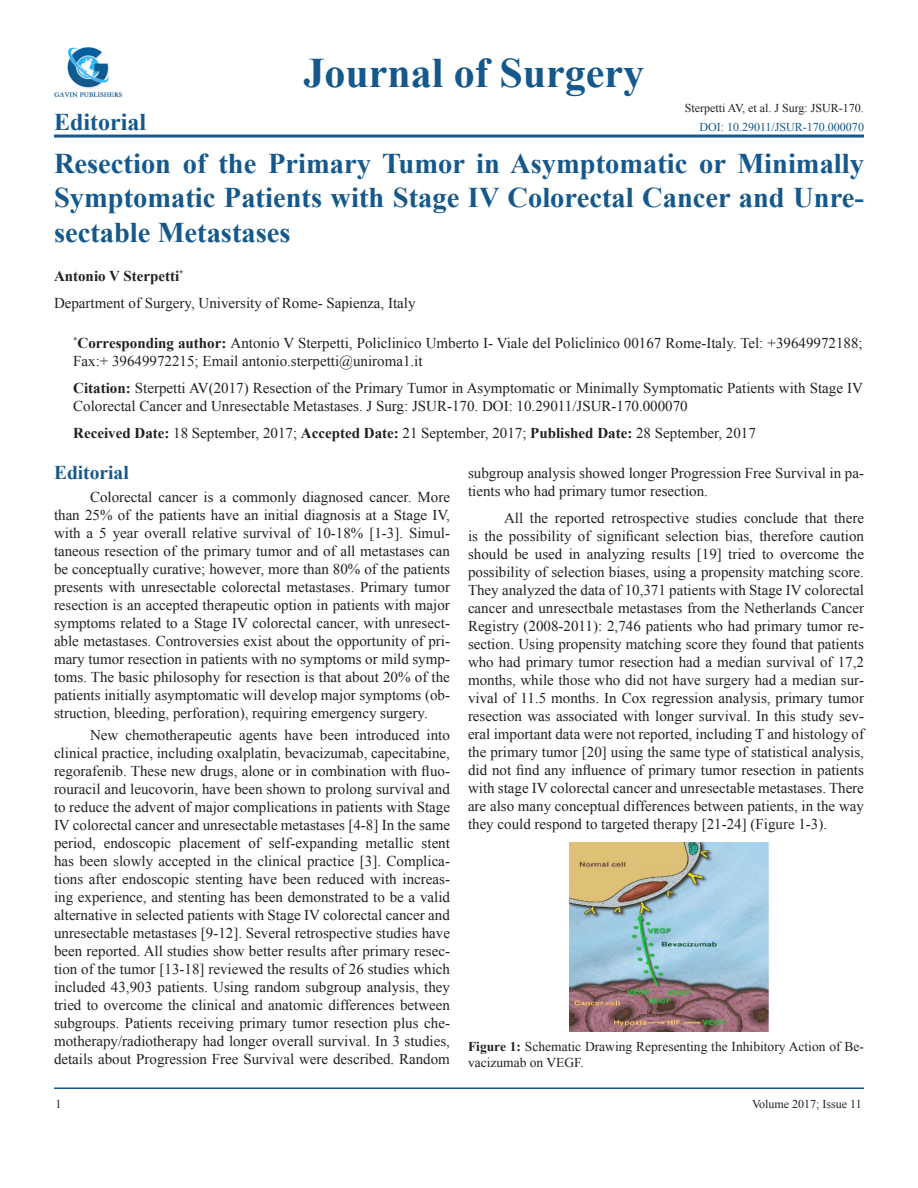
<style>
.page{position:relative;width:918px;height:1188px;background:#fff}
.page>*{position:absolute;margin:0;border:0;box-sizing:border-box;transform-origin:0 0}
.t1{font:700 42px "Times New Roman";color:#15588c}
.t2{font:700 28.5px/34.2px "Times New Roman";color:#15588c;text-align:justify}
.t3{font:700 24px "Times New Roman";color:#15588c}
.t4{font:700 19.5px "Times New Roman";color:#15588c}
.t5{font:15px/18px "Times New Roman";color:#231f20}
.t6{font:700 15px "Times New Roman";color:#231f20}
.t7{font:13.5px/16.2px "Times New Roman";color:#231f20}
.t8{font:12px "Times New Roman";color:#231f20}
.t9{font:12px "Times New Roman";color:#15588c}
.s1{font-weight:700}
</style>
<div class="page">
<hr style="left:54px;top:1088px;width:810px;height:1px;background:#15588c">
<img style="left:54px;top:47px;width:68px;height:51px">
<hr style="left:54px;top:135px;width:810px;height:3px;background:#15588c">
<img style="left:570px;top:843px;width:199px;height:188px">
<p class="t1" style="left:303px;top:44px;width:342px">Journal of Surgery</p>
<p class="t8" style="left:685px;top:100px;width:181px">Sterpetti AV, et al. J Surg: JSUR-170.</p>
<p class="t2" style="left:54px;top:146px;width:812px">Resection of the Primary Tumor in Asymptomatic or Minimally Symptomatic Patients with Stage IV Colorectal Cancer and Unre&shy;sectable Metastases</p>
<p class="t6" style="left:54px;top:266px;width:131px">Antonio V Sterpetti<sup>*</sup></p>
<p class="t5" style="left:54px;top:294px;width:363px">Department of Surgery, University of Rome- Sapienza, Italy</p>
<p class="t5" style="left:73px;top:334px;width:791px"><sup>*</sup><span class="s1">Corresponding author:</span> Antonio V Sterpetti, Policlinico Umberto I- Viale del Policlinico 00167 Rome-Italy. Tel: +39649972188;<br>Fax:+ 39649972215; Email antonio.sterpetti@uniroma1.it</p>
<p class="t5" style="left:73px;top:379px;width:791px"><span class="s1">Citation:</span> Sterpetti AV(2017) Resection of the Primary Tumor in Asymptomatic or Minimally Symptomatic Patients with Stage IV<br>Colorectal Cancer and Unresectable Metastases. J Surg: JSUR-170. DOI: 10.29011/JSUR-170.000070</p>
<p class="t5" style="left:73px;top:424px;width:684px"><span class="s1">Received Date:</span> 18 September, 2017; <span class="s1">Accepted Date:</span> 21 September, 2017; <span class="s1">Published Date:</span> 28 September, 2017</p>
<p class="t4" style="left:54px;top:459px;width:76px">Editorial</p>
<p class="t5" style="left:54px;top:487px;width:398px;text-align:justify;text-indent:36px">Colorectal cancer is a commonly diagnosed cancer. More than 25% of the patients have an initial diagnosis at a Stage IV, with a 5 year overall relative survival of 10-18% [1-3]. Simul&shy;taneous resection of the primary tumor and of all metastases can be conceptually curative; however, more than 80% of the patients presents with unresectable colorectal metastases. Primary tumor resection is an accepted therapeutic option in patients with major symptoms related to a Stage IV colorectal cancer, with unresect&shy;able metastases. Controversies exist about the opportunity of pri&shy;mary tumor resection in patients with no symptoms or mild symp&shy;toms. The basic philosophy for resection is that about 20% of the patients initially asymptomatic will develop major symptoms (ob&shy;struction, bleeding, perforation), requiring emergency surgery.</p>
<p class="t5" style="left:54px;top:726px;width:398px;text-align:justify;text-indent:36px">New chemotherapeutic agents have been introduced into clinical practice, including oxalplatin, bevacizumab, capecitabine, regorafenib. These new drugs, alone or in combination with fluo&shy;rouracil and leucovorin, have been shown to prolong survival and to reduce the advent of major complications in patients with Stage IV colorectal cancer and unresectable metastases [4-8] In the same period, endoscopic placement of self-expanding metallic stent has been slowly accepted in the clinical practice [3]. Complica&shy;tions after endoscopic stenting have been reduced with increas&shy;ing experience, and stenting has been demonstrated to be a valid alternative in selected patients with Stage IV colorectal cancer and unresectable metastases [9-12]. Several retrospective studies have been reported. All studies show better results after primary resec&shy;tion of the tumor [13-18] reviewed the results of 26 studies which included 43,903 patients. Using random subgroup analysis, they tried to overcome the clinical and anatomic differences between subgroups. Patients receiving primary tumor resection plus che&shy;motherapy/radiotherapy had longer overall survival. In 3 studies, details about Progression Free Survival were described. Random</p>
<p class="t3" style="left:54px;top:106px;width:94px">Editorial</p>
<p class="t9" style="left:699px;top:119px;width:166px">DOI: 10.29011/JSUR-170.000070</p>
<p class="t5" style="left:468px;top:464px;width:397px">subgroup analysis showed longer Progression Free Survival in pa&shy;tients who had primary tumor resection.</p>
<p class="t5" style="left:468px;top:509px;width:398px;text-align:justify;text-indent:36px">All the reported retrospective studies conclude that there is the possibility of significant selection bias, therefore caution should be used in analyzing results [19] tried to overcome the possibility of selection biases, using a propensity matching score.<br>They analyzed the data of 10,371 patients with Stage IV colorectal cancer and unresectbale metastases from the Netherlands Cancer Registry (2008-2011): 2,746 patients who had primary tumor re&shy;section. Using propensity matching score they found that patients who had primary tumor resection had a median survival of 17,2 months, while those who did not have surgery had a median sur&shy;vival of 11.5 months. In Cox regression analysis, primary tumor resection was associated with longer survival. In this study sev&shy;eral important data were not reported, including T and histology of the primary tumor [20] using the same type of statistical analysis, did not find any influence of primary tumor resection in patients with stage IV colorectal cancer and unresectable metastases. There are also many conceptual differences between patients, in the way they could respond to targeted therapy [21-24] (Figure 1-3).</p>
<p class="t7" style="left:468px;top:1038px;width:397px"><span class="s1">Figure 1:</span> Schematic Drawing Representing the Inhibitory Action of Be&shy;vacizumab on VEGF.</p>
<p class="t8" style="left:56px;top:1096px;width:7px">1</p>
<p class="t8" style="left:752px;top:1096px;width:111px">Volume 2017; Issue 11</p>
</div>
